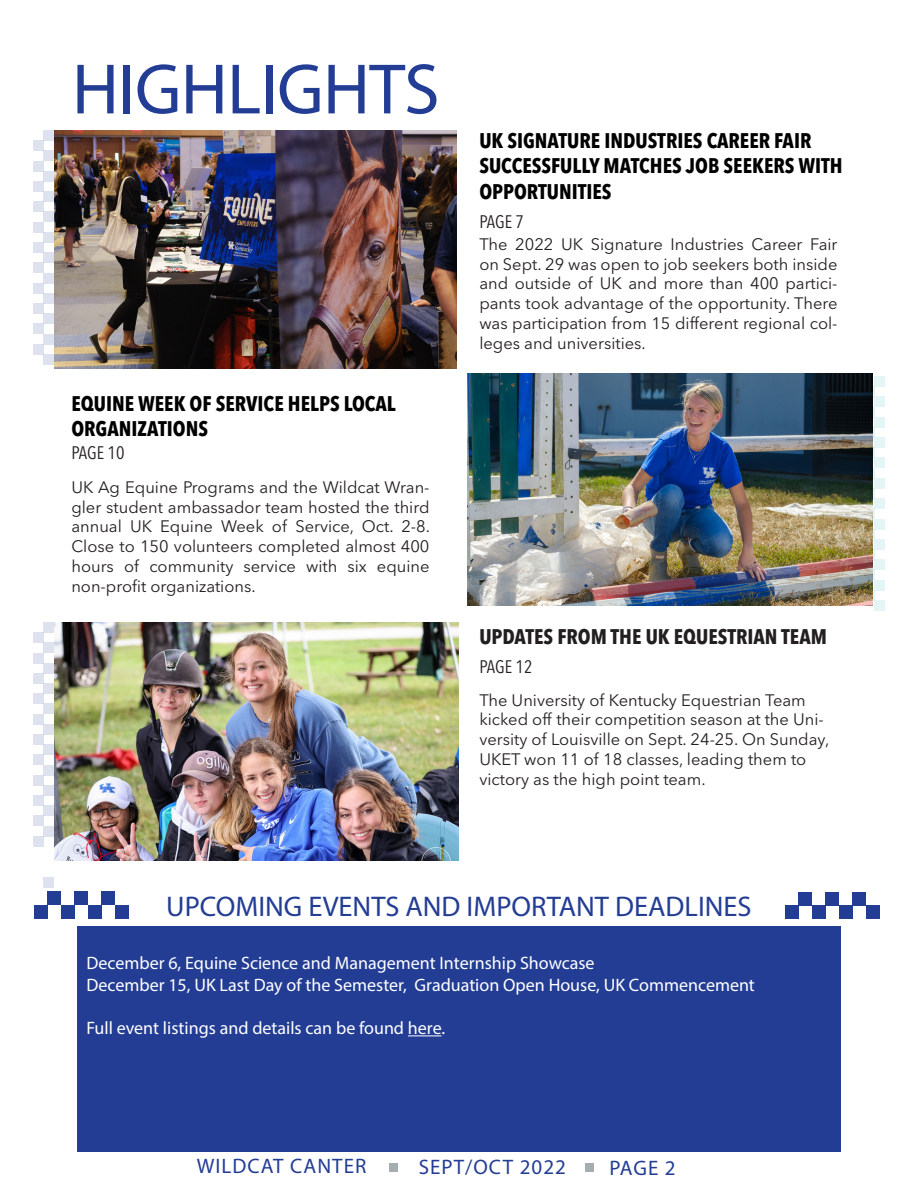
<style>
.page{position:relative;width:918px;height:1188px;background:#fff}
.page>*{position:absolute;margin:0;border:0;box-sizing:border-box;transform-origin:0 0}
.t1{font:72px "Myriad Pro";letter-spacing:-.01em;color:#233d95}
.t2{font:28.5px "Myriad Pro";color:#233d95}
.t3{font:700 condensed 21px/25.2px "Avenir Next LT Pro";color:#000}
.t4{font:21px "Myriad Pro";letter-spacing:.05em;color:#233d95}
.t5{font:700 condensed 21px "Avenir Next LT Pro";color:#231f20}
.t6{font:18px "Myriad Pro";color:#fff}
.t7{font:condensed 18px "Avenir Next LT Pro";letter-spacing:-.005em;color:#231f20}
.t8{font:16.5px/19.8px "Avenir Next LT Pro";color:#231f20;text-align:justify}
</style>
<div class="page">
<div style="left:77px;top:927px;width:764px;height:225px;background:#233d95"></div>
<hr style="left:408px;top:1035px;width:33px;height:1px;background:#fff">
<div style="left:389px;top:1163px;width:9px;height:9px;background:#a5adb0"></div>
<div style="left:585px;top:1163px;width:9px;height:9px;background:#a5adb0"></div>
<div style="left:44px;top:212px;width:10px;height:10px;background:#dee2ef"></div>
<div style="left:34px;top:222px;width:10px;height:10px;background:#dee2ef"></div>
<div style="left:44px;top:232px;width:10px;height:10px;background:#dee2ef"></div>
<div style="left:34px;top:242px;width:10px;height:11px;background:#dee2ef"></div>
<div style="left:44px;top:253px;width:10px;height:10px;background:#dee2ef"></div>
<div style="left:34px;top:263px;width:10px;height:10px;background:#dee2ef"></div>
<div style="left:44px;top:273px;width:10px;height:10px;background:#dee2ef"></div>
<div style="left:44px;top:130px;width:10px;height:11px;background:#dee2ef"></div>
<div style="left:34px;top:141px;width:10px;height:10px;background:#dee2ef"></div>
<div style="left:44px;top:151px;width:10px;height:10px;background:#dee2ef"></div>
<div style="left:34px;top:161px;width:10px;height:10px;background:#dee2ef"></div>
<div style="left:44px;top:171px;width:10px;height:10px;background:#dee2ef"></div>
<div style="left:34px;top:181px;width:10px;height:11px;background:#dee2ef"></div>
<div style="left:44px;top:192px;width:10px;height:10px;background:#dee2ef"></div>
<div style="left:34px;top:202px;width:10px;height:10px;background:#dee2ef"></div>
<div style="left:34px;top:283px;width:10px;height:10px;background:#dee2ef"></div>
<div style="left:44px;top:293px;width:10px;height:10px;background:#dee2ef"></div>
<div style="left:34px;top:303px;width:10px;height:11px;background:#dee2ef"></div>
<div style="left:44px;top:314px;width:10px;height:10px;background:#dee2ef"></div>
<div style="left:34px;top:324px;width:10px;height:10px;background:#dee2ef"></div>
<div style="left:44px;top:334px;width:10px;height:10px;background:#dee2ef"></div>
<div style="left:34px;top:344px;width:10px;height:10px;background:#dee2ef"></div>
<div style="left:44px;top:354px;width:10px;height:10px;background:#dee2ef"></div>
<div style="left:874px;top:458px;width:10px;height:10px;background:#e4f5f5"></div>
<div style="left:864px;top:468px;width:10px;height:10px;background:#e4f5f5"></div>
<div style="left:874px;top:478px;width:10px;height:10px;background:#e4f5f5"></div>
<div style="left:864px;top:488px;width:10px;height:11px;background:#e4f5f5"></div>
<div style="left:874px;top:499px;width:10px;height:10px;background:#e4f5f5"></div>
<div style="left:864px;top:509px;width:10px;height:10px;background:#e4f5f5"></div>
<div style="left:874px;top:519px;width:10px;height:10px;background:#e4f5f5"></div>
<div style="left:874px;top:376px;width:10px;height:11px;background:#e4f5f5"></div>
<div style="left:864px;top:387px;width:10px;height:10px;background:#e4f5f5"></div>
<div style="left:874px;top:397px;width:10px;height:10px;background:#e4f5f5"></div>
<div style="left:864px;top:407px;width:10px;height:10px;background:#e4f5f5"></div>
<div style="left:874px;top:417px;width:10px;height:10px;background:#e4f5f5"></div>
<div style="left:864px;top:427px;width:10px;height:11px;background:#e4f5f5"></div>
<div style="left:874px;top:438px;width:10px;height:10px;background:#e4f5f5"></div>
<div style="left:864px;top:448px;width:10px;height:10px;background:#e4f5f5"></div>
<div style="left:864px;top:529px;width:10px;height:10px;background:#e4f5f5"></div>
<div style="left:874px;top:539px;width:10px;height:10px;background:#e4f5f5"></div>
<div style="left:864px;top:549px;width:10px;height:11px;background:#e4f5f5"></div>
<div style="left:874px;top:560px;width:10px;height:10px;background:#e4f5f5"></div>
<div style="left:864px;top:570px;width:10px;height:10px;background:#e4f5f5"></div>
<div style="left:874px;top:580px;width:10px;height:10px;background:#e4f5f5"></div>
<div style="left:864px;top:590px;width:10px;height:10px;background:#e4f5f5"></div>
<div style="left:874px;top:600px;width:10px;height:10px;background:#e4f5f5"></div>
<div style="left:44px;top:704px;width:10px;height:10px;background:#dee2ef"></div>
<div style="left:34px;top:714px;width:10px;height:10px;background:#dee2ef"></div>
<div style="left:44px;top:724px;width:10px;height:10px;background:#dee2ef"></div>
<div style="left:34px;top:734px;width:10px;height:11px;background:#dee2ef"></div>
<div style="left:44px;top:745px;width:10px;height:10px;background:#dee2ef"></div>
<div style="left:34px;top:755px;width:10px;height:10px;background:#dee2ef"></div>
<div style="left:44px;top:765px;width:10px;height:10px;background:#dee2ef"></div>
<div style="left:44px;top:622px;width:10px;height:11px;background:#dee2ef"></div>
<div style="left:34px;top:633px;width:10px;height:10px;background:#dee2ef"></div>
<div style="left:44px;top:643px;width:10px;height:10px;background:#dee2ef"></div>
<div style="left:34px;top:653px;width:10px;height:10px;background:#dee2ef"></div>
<div style="left:44px;top:663px;width:10px;height:10px;background:#dee2ef"></div>
<div style="left:34px;top:673px;width:10px;height:11px;background:#dee2ef"></div>
<div style="left:44px;top:684px;width:10px;height:10px;background:#dee2ef"></div>
<div style="left:34px;top:694px;width:10px;height:10px;background:#dee2ef"></div>
<div style="left:34px;top:775px;width:10px;height:10px;background:#dee2ef"></div>
<div style="left:44px;top:785px;width:10px;height:10px;background:#dee2ef"></div>
<div style="left:34px;top:795px;width:10px;height:11px;background:#dee2ef"></div>
<div style="left:44px;top:806px;width:10px;height:10px;background:#dee2ef"></div>
<div style="left:34px;top:816px;width:10px;height:10px;background:#dee2ef"></div>
<div style="left:44px;top:826px;width:10px;height:10px;background:#dee2ef"></div>
<div style="left:34px;top:836px;width:10px;height:10px;background:#dee2ef"></div>
<div style="left:44px;top:878px;width:10px;height:10px;background:#dee2ef"></div>
<div style="left:34px;top:905px;width:14px;height:13px;background:#233d95"></div>
<div style="left:48px;top:891px;width:13px;height:14px;background:#233d95"></div>
<div style="left:61px;top:905px;width:14px;height:13px;background:#233d95"></div>
<div style="left:75px;top:891px;width:13px;height:14px;background:#233d95"></div>
<div style="left:88px;top:905px;width:14px;height:13px;background:#233d95"></div>
<div style="left:102px;top:891px;width:13px;height:14px;background:#233d95"></div>
<div style="left:115px;top:905px;width:14px;height:13px;background:#233d95"></div>
<div style="left:785px;top:906px;width:13px;height:13px;background:#233d95"></div>
<div style="left:798px;top:892px;width:14px;height:14px;background:#233d95"></div>
<div style="left:812px;top:906px;width:13px;height:13px;background:#233d95"></div>
<div style="left:825px;top:892px;width:14px;height:14px;background:#233d95"></div>
<div style="left:839px;top:906px;width:13px;height:13px;background:#233d95"></div>
<div style="left:852px;top:892px;width:14px;height:14px;background:#233d95"></div>
<div style="left:866px;top:906px;width:13px;height:13px;background:#233d95"></div>
<img style="left:54px;top:622px;width:405px;height:239px">
<img style="left:468px;top:373px;width:405px;height:232px">
<img style="left:54px;top:131px;width:403px;height:238px">
<p class="t1" style="left:72px;top:45px;width:369px">HIGHLIGHTS</p>
<p class="t3" style="left:71px;top:391px;width:326px">EQUINE WEEK OF SERVICE HELPS LOCAL<br>ORGANIZATIONS</p>
<p class="t7" style="left:71px;top:442px;width:55px">PAGE 10</p>
<p class="t8" style="left:71px;top:477px;width:360px">UK Ag Equine Programs and the Wildcat Wran&shy;gler student ambassador team hosted the third annual UK Equine Week of Service, Oct. 2-8.<br>Close to 150 volunteers completed almost 400 hours of community service with six equine non-profit organizations.</p>
<p class="t3" style="left:479px;top:128px;width:365px">UK SIGNATURE INDUSTRIES CAREER FAIR<br>SUCCESSFULLY MATCHES JOB SEEKERS WITH<br>OPPORTUNITIES</p>
<p class="t7" style="left:479px;top:211px;width:46px">PAGE 7</p>
<p class="t8" style="left:479px;top:234px;width:360px">The 2022 UK Signature Industries Career Fair on Sept. 29 was open to job seekers both inside and outside of UK and more than 400 partici&shy;pants took advantage of the opportunity. There was participation from 15 different regional col&shy;leges and universities.</p>
<p class="t5" style="left:479px;top:623px;width:349px">UPDATES FROM THE UK EQUESTRIAN TEAM</p>
<p class="t7" style="left:479px;top:656px;width:55px">PAGE 12</p>
<p class="t8" style="left:479px;top:690px;width:351px;text-align:left">The University of Kentucky Equestrian Team kicked off their competition season at the Uni&shy;versity of Louisville on Sept. 24-25. On Sunday, UKET won 11 of 18 classes, leading them to victory as the high point team.</p>
<p class="t2" style="left:166px;top:889px;width:587px">UPCOMING EVENTS AND IMPORTANT DEADLINES</p>
<p class="t6" style="left:86px;top:952px;width:510px">December 6, Equine Science and Management Internship Showcase</p>
<p class="t6" style="left:86px;top:974px;width:670px">December 15, UK Last Day of the Semester, Graduation Open House, UK Commencement</p>
<p class="t6" style="left:86px;top:1017px;width:360px">Full event listings and details can be found here.</p>
<p class="t4" style="left:197px;top:1153px;width:171px">WILDCAT CANTER</p>
<p class="t4" style="left:419px;top:1154px;width:149px">SEPT/OCT 2022</p>
<p class="t4" style="left:609px;top:1155px;width:68px">PAGE 2</p>
</div>
